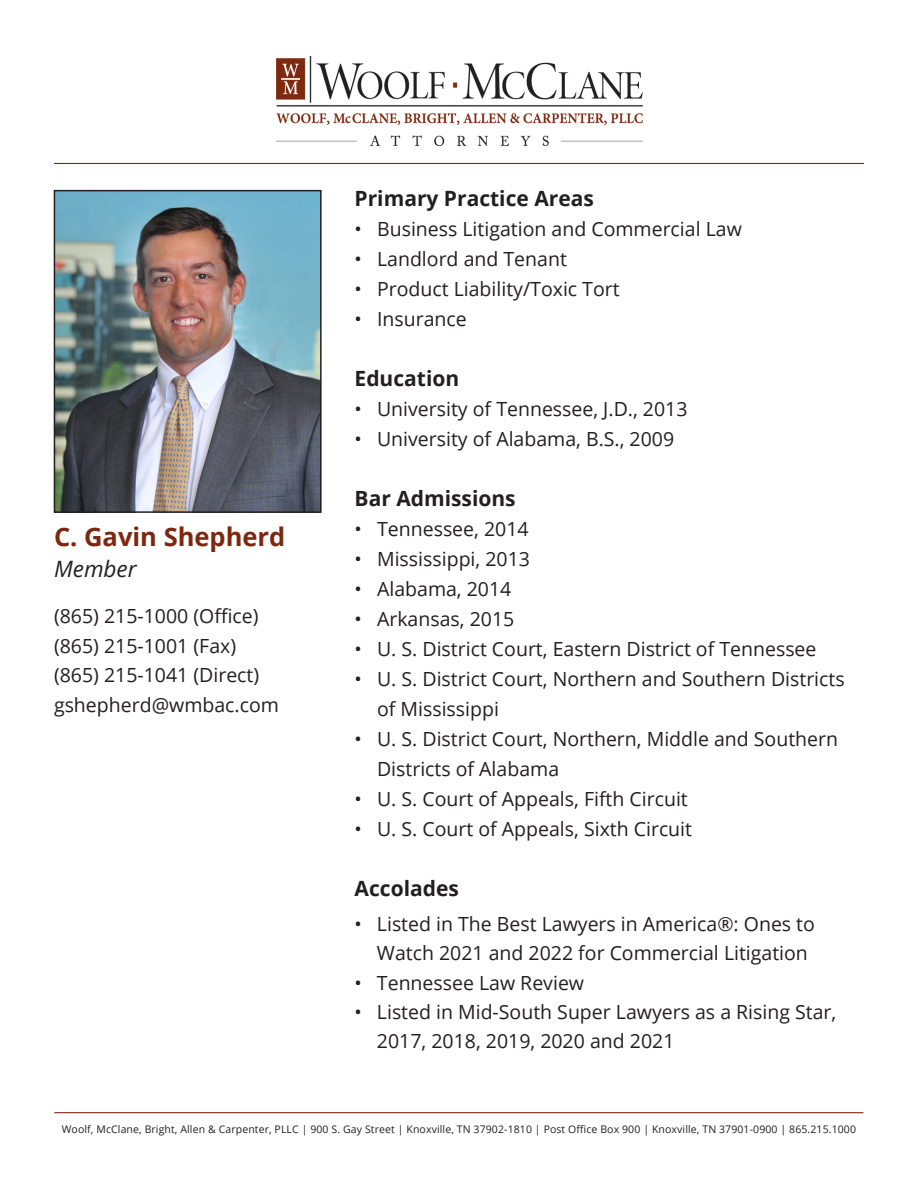
<style>
.page{position:relative;width:918px;height:1188px;background:#fff}
.page>*{position:absolute;margin:0;border:0;box-sizing:border-box;transform-origin:0 0}
.Name{font:700 25.5px "Open Sans";color:#7e270f}
.member{font:italic 22.5px "Open Sans";color:#231f20}
.heads{font:700 21px "Open Sans";color:#231f20}
.phone{font:19.5px/30px "Open Sans";color:#231f20}
.t1{font:10.5px "Open Sans";letter-spacing:.01em;color:#231f20}
</style>
<div class="page">
<img style="left:276px;top:57px;width:366px;height:88px">
<hr style="left:54px;top:163px;width:810px;height:1px;background:#7e270f">
<hr style="left:54px;top:1112px;width:809px;height:1px;background:#7e270f">
<img style="left:57px;top:193px;width:262px;height:317px">
<div style="left:54px;top:190px;width:268px;height:323px;border:2px solid #231f20"></div>
<p class="Name" style="left:54px;top:519px;width:233px">C. Gavin Shepherd</p>
<p class="member" style="left:54px;top:553px;width:84px">Member</p>
<p class="phone" style="left:54px;top:600px;width:206px">(865) 215-1000 (Office)</p>
<p class="phone" style="left:54px;top:630px;width:184px">(865) 215-1001 (Fax)</p>
<p class="phone" style="left:54px;top:660px;width:207px">(865) 215-1041 (Direct)</p>
<p class="phone" style="left:54px;top:690px;width:226px">gshepherd@wmbac.com</p>
<p class="heads" style="left:355px;top:184px;width:241px">Primary Practice Areas</p>
<p class="phone" style="left:355px;top:213px;width:389px">• Business Litigation and Commercial Law</p>
<p class="phone" style="left:355px;top:243px;width:214px">• Landlord and Tenant</p>
<p class="phone" style="left:355px;top:273px;width:267px">• Product Liability/Toxic Tort</p>
<p class="phone" style="left:355px;top:303px;width:114px">• Insurance</p>
<p class="heads" style="left:355px;top:364px;width:106px">Education</p>
<p class="phone" style="left:355px;top:393px;width:334px">• University of Tennessee, J.D., 2013</p>
<p class="phone" style="left:355px;top:423px;width:321px">• University of Alabama, B.S., 2009</p>
<p class="heads" style="left:355px;top:484px;width:163px">Bar Admissions</p>
<p class="phone" style="left:355px;top:513px;width:176px">• Tennessee, 2014</p>
<p class="phone" style="left:355px;top:543px;width:177px">• Mississippi, 2013</p>
<p class="phone" style="left:355px;top:573px;width:158px">• Alabama, 2014</p>
<p class="phone" style="left:355px;top:603px;width:161px">• Arkansas, 2015</p>
<p class="phone" style="left:355px;top:633px;width:463px">• U. S. District Court, Eastern District of Tennessee</p>
<p class="phone" style="left:377px;top:663px;width:469px;text-indent:-22px">• U. S. District Court, Northern and Southern Districts of Mississippi</p>
<p class="phone" style="left:377px;top:723px;width:463px;text-indent:-22px">• U. S. District Court, Northern, Middle and Southern<br>Districts of Alabama</p>
<p class="phone" style="left:355px;top:783px;width:335px">• U. S. Court of Appeals, Fifth Circuit</p>
<p class="phone" style="left:355px;top:813px;width:339px">• U. S. Court of Appeals, Sixth Circuit</p>
<p class="heads" style="left:355px;top:874px;width:106px">Accolades</p>
<p class="phone" style="left:377px;top:909px;width:440px;line-height:29.2px;text-indent:-22px">• Listed in The Best Lawyers in America®: Ones to<br>Watch 2021 and 2022 for Commercial Litigation</p>
<p class="phone" style="left:354px;top:967px;width:231px">• Tennessee Law Review</p>
<p class="phone" style="left:377px;top:997px;width:461px;line-height:29.2px;text-indent:-22px">• Listed in Mid-South Super Lawyers as a Rising Star,<br>2017, 2018, 2019, 2020 and 2021</p>
<p class="t1" style="left:62px;top:1122px;width:796px">Woolf, McClane, Bright, Allen &amp; Carpenter, PLLC | 900 S. Gay Street | Knoxville, TN 37902-1810 | Post Office Box 900 | Knoxville, TN 37901-0900 | 865.215.1000</p>
</div>
